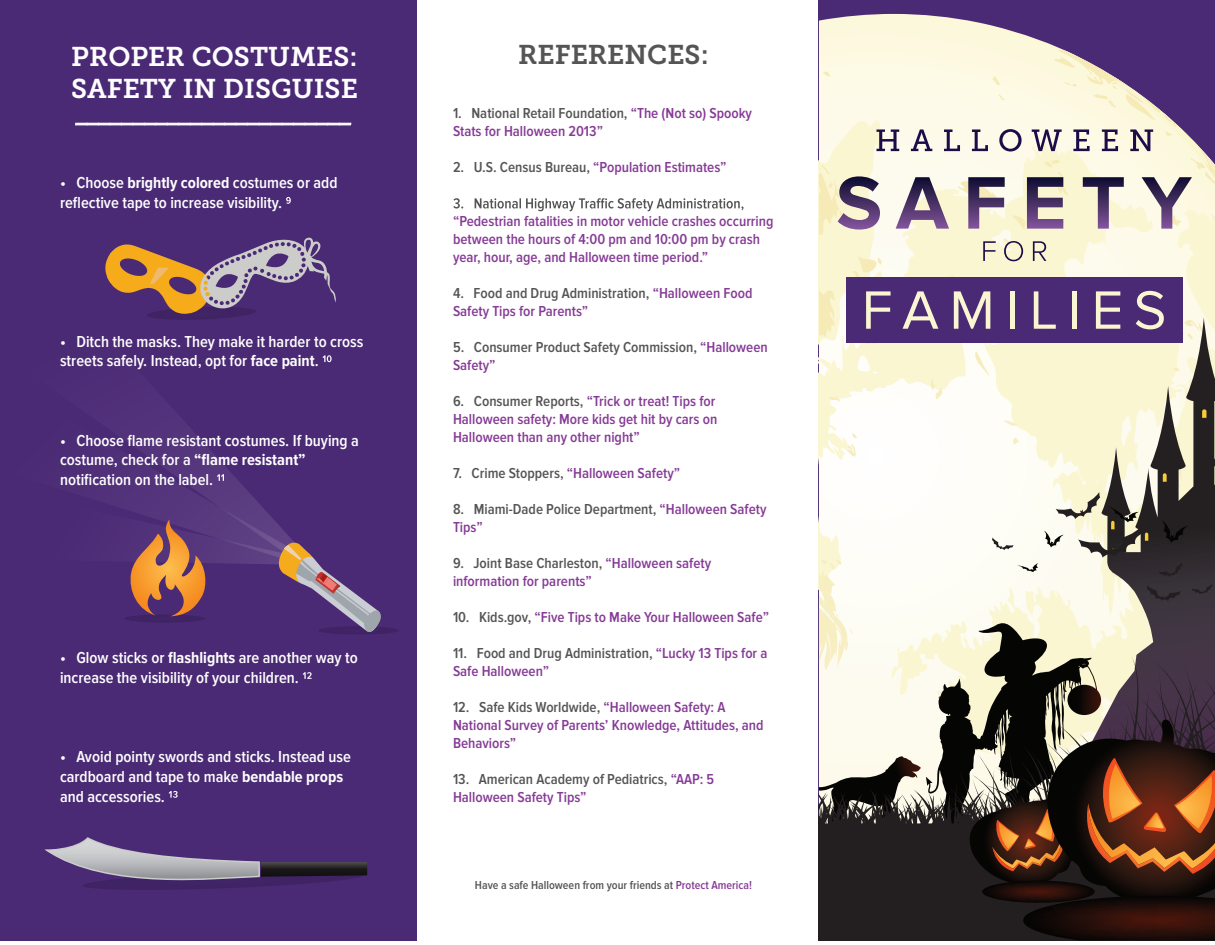
<style>
.page{position:relative;width:1215px;height:945px;background:#fff}
.page>*{position:absolute;margin:0;border:0;box-sizing:border-box;transform-origin:0 0}
.t1{font:27px/32.4px "Museo Slab 700";color:#fefefe}
.t2{font:27px "Museo Slab 700";color:#545554}
.t3{font:600 16.5px/19.8px "Proxima Nova Cond";color:#fefefe}
.t4{font:600 15px/18px "Proxima Nova Cond";color:#863b96}
.t5{font:600 15px/18px "Proxima Nova Cond";color:#545554}
.t6{font:600 12px "Proxima Nova Cond";color:#545554}
.s1{font-weight:700}
.s2{color:#863a96}
.s3{color:#863b96}
.s4{color:#545554}
</style>
<div class="page">
<div style="left:0;top:0;width:416px;height:940px;background:#4b2a75"></div>
<svg style="left:75px;top:123px;width:276px;height:2px"></svg>
<svg style="left:286px;top:197px;width:5px;height:7px"></svg>
<svg style="left:322px;top:355px;width:10px;height:7px"></svg>
<svg style="left:303px;top:672px;width:9px;height:7px"></svg>
<svg style="left:169px;top:791px;width:9px;height:7px"></svg>
<svg style="left:453px;top:198px;width:291px;height:13px"></svg>
<svg style="left:384px;top:627px;width:15px;height:6px"></svg>
<svg style="left:105px;top:237px;width:231px;height:83px"></svg>
<svg style="left:153px;top:436px;width:79px;height:38px"></svg>
<svg style="left:45px;top:837px;width:322px;height:53px"></svg>
<svg style="left:819px;top:14px;width:396px;height:35px;background:#9d89a5"></svg>
<svg style="left:819px;top:49px;width:396px;height:536px"></svg>
<svg style="left:852px;top:433px;width:5px;height:5px"></svg>
<svg style="left:847px;top:444px;width:9px;height:13px"></svg>
<svg style="left:819px;top:560px;width:34px;height:25px"></svg>
<svg style="left:1012px;top:438px;width:7px;height:7px"></svg>
<svg style="left:1004px;top:421px;width:13px;height:7px"></svg>
<svg style="left:1076px;top:402px;width:139px;height:183px;background:#a19d8d"></svg>
<svg style="left:1163px;top:437px;width:19px;height:53px"></svg>
<svg style="left:1202px;top:409px;width:4px;height:9px"></svg>
<svg style="left:1162px;top:497px;width:33px;height:46px;background:#221f1f"></svg>
<svg style="left:1158px;top:551px;width:24px;height:26px"></svg>
<svg style="left:1192px;top:561px;width:23px;height:24px"></svg>
<svg style="left:1044px;top:492px;width:104px;height:87px"></svg>
<svg style="left:992px;top:537px;width:22px;height:13px"></svg>
<svg style="left:1017px;top:563px;width:21px;height:9px"></svg>
<svg style="left:819px;top:585px;width:396px;height:355px"></svg>
<svg style="left:938px;top:625px;width:277px;height:315px;background:#59463a"></svg>
<svg style="left:125px;top:474px;width:259px;height:160px"></svg>
<svg style="left:819px;top:50px;width:396px;height:352px;background:#cbc0bf"></svg>
<h1 class="t1" style="left:71px;top:40px;width:288px">PROPER COSTUMES:<br>SAFETY IN DISGUISE</h1>
<p class="t3" style="left:60px;top:173px;width:279px">• Choose <span class="s1">brightly colored</span> costumes or add reflective tape to increase visibility.</p>
<p class="t3" style="left:60px;top:332px;width:305px">• Ditch the masks. They make it harder to cross streets safely. Instead, opt for <span class="s1">face paint</span>.</p>
<p class="t3" style="left:60px;top:431px;width:300px">• Choose flame resistant costumes. If buying a costume, check for a <span class="s1">“flame resistant” </span>notification on the label.</p>
<p class="t3" style="left:60px;top:649px;width:299px">• Glow sticks or <span class="s1">flashlights</span> are another way to increase the visibility of your children.</p>
<p class="t3" style="left:60px;top:748px;width:293px">• Avoid pointy swords and sticks. Instead use cardboard and tape to make <span class="s1">bendable props </span>and accessories.</p>
<h1 class="t2" style="left:518px;top:40px;width:192px">REFERENCES:</h1>
<p class="t5" style="left:453px;top:105px;width:301px">1. National Retail Foundation, <span class="s2">“The (Not so) Spooky<br></span><span class="s3">Stats for Halloween 2013”</span></p>
<p class="t4" style="left:453px;top:159px;width:275px"><span class="s4">2. U.S. Census Bureau,</span> “Population Estimates”</p>
<p class="t4" style="left:453px;top:213px;width:322px">“Pedestrian fatalities in motor vehicle crashes occurring between the hours of 4:00 pm and 10:00 pm by crash year, hour, age, and Halloween time period.”</p>
<p class="t4" style="left:453px;top:285px;width:301px"><span class="s4">4. Food and Drug Administration,</span> “Halloween Food<br>Safety Tips for Parents”</p>
<p class="t5" style="left:453px;top:339px;width:316px">5. Consumer Product Safety Commission, <span class="s3">“Halloween<br>Safety”</span></p>
<p class="t4" style="left:453px;top:393px;width:266px"><span class="s4">6. Consumer Reports,</span> “Trick or treat! Tips for<br>Halloween safety: More kids get hit by cars on<br>Halloween than any other night”</p>
<p class="t4" style="left:453px;top:465px;width:229px"><span class="s4">7. Crime Stoppers,</span> “Halloween Safety”</p>
<p class="t5" style="left:453px;top:501px;width:315px">8. Miami-Dade Police Department, <span class="s3">“Halloween Safety<br>Tips”</span></p>
<p class="t4" style="left:453px;top:555px;width:260px"><span class="s4">9. Joint Base Charleston,</span> “Halloween safety information for parents”</p>
<p class="t4" style="left:453px;top:609px;width:318px"><span class="s4">10. Kids.gov,</span> “Five Tips to Make Your Halloween Safe”</p>
<p class="t4" style="left:453px;top:645px;width:316px"><span class="s4">11. Food and Drug Administration,</span> “Lucky 13 Tips for a<br>Safe Halloween”</p>
<p class="t4" style="left:453px;top:699px;width:312px"><span class="s4">12. Safe Kids Worldwide,</span> “Halloween Safety: A<br>National Survey of Parents’ Knowledge, Attitudes, and<br>Behaviors”</p>
<p class="t5" style="left:453px;top:771px;width:263px">13. American Academy of Pediatrics, <span class="s3">“AAP: 5<br>Halloween Safety Tips”</span></p>
<p class="t6" style="left:475px;top:878px;width:279px">Have a safe Halloween from your friends at <span class="s3">Protect America!</span></p>
</div>
